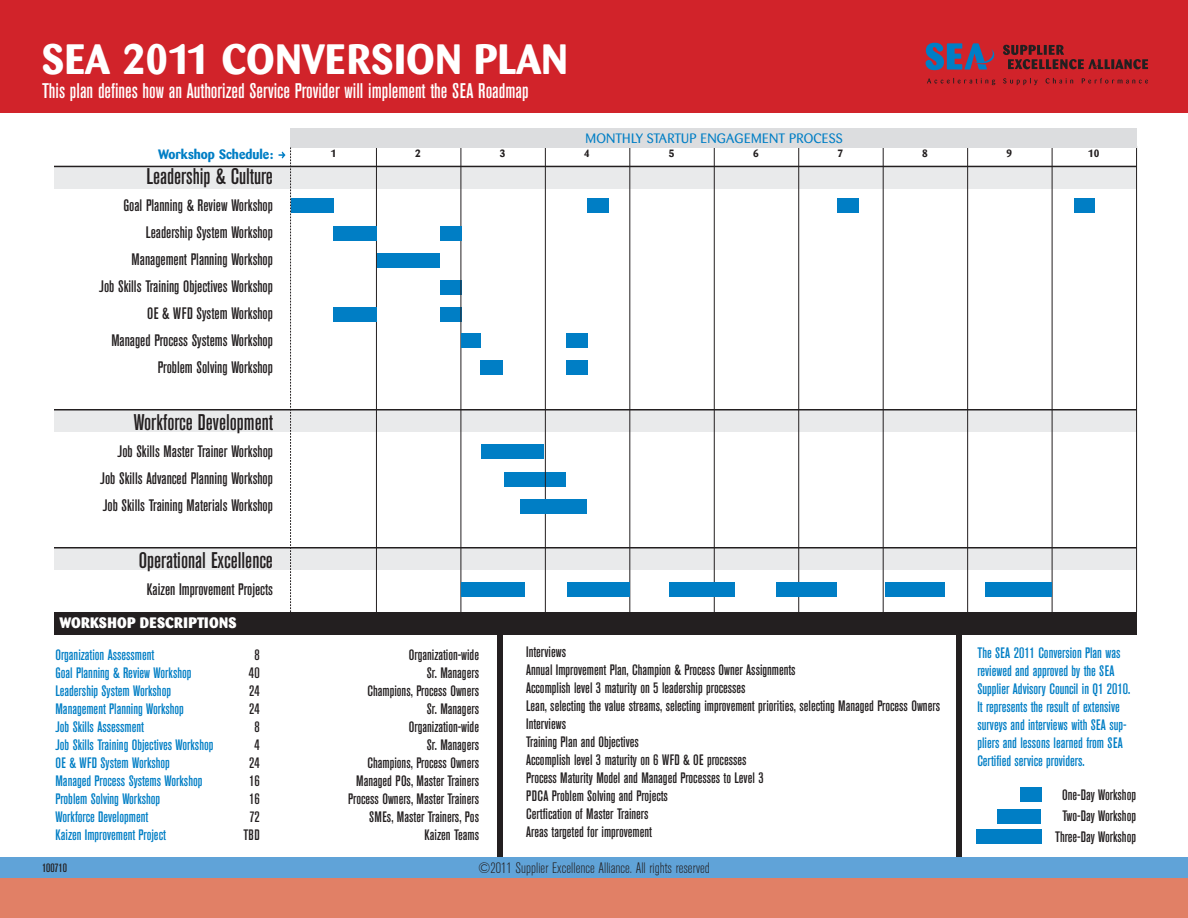
<style>
.page{position:relative;width:1188px;height:918px;background:#fff}
.page>*{position:absolute;margin:0;border:0;box-sizing:border-box;transform-origin:0 0}
.t1{font:700 42px "Barmeno";color:#fff}
.t2{font:500 condensed 22.5px "Akzidenz Grotesk BE";color:#231f20}
.t3{font:500 condensed 21px "Akzidenz Grotesk BE";color:#fff}
.t4{font:500 condensed 16.5px/27px "Akzidenz Grotesk BE";color:#231f20;text-align:right}
.t5{font:500 condensed 15px/18px "Akzidenz Grotesk BE";color:#231f20;text-align:right}
.t6{font:500 condensed 15px/18px "Akzidenz Grotesk BE";color:#007ec5}
.t7{font:300 condensed 15px "Akzidenz Grotesk BE";color:#231f20}
.t8{font:800 15px "Barmeno";letter-spacing:.02em;color:#fff}
.t9{font:13.5px "Barmeno";letter-spacing:.02em;color:#007ec5}
.t10{font:700 13.5px "Barmeno";color:#007ec5}
.t11{font:500 condensed 12px "Akzidenz Grotesk BE";color:#231f20}
.t12{font:700 10.5px "Barmeno";color:#231f20}
</style>
<div class="page">
<div style="left:956px;top:634px;width:5px;height:224px;background:#231f20"></div>
<div style="left:291px;top:198px;width:43px;height:15px;background:#007ec5"></div>
<div style="left:440px;top:280px;width:22px;height:15px;background:#007ec5"></div>
<div style="left:505px;top:472px;width:61px;height:15px;background:#007ec5"></div>
<div style="left:440px;top:307px;width:22px;height:14px;background:#007ec5"></div>
<div style="left:0;top:877px;width:1188px;height:41px;background:#e18066"></div>
<div style="left:0;top:857px;width:1188px;height:21px;background:#60a3d8"></div>
<div style="left:0;top:0;width:1188px;height:112px;background:#d1232a"></div>
<div style="left:54px;top:410px;width:1083px;height:22px;background:#e9eaeb"></div>
<hr style="left:54px;top:409px;width:1083px;height:2px;background:#231f20">
<div style="left:54px;top:548px;width:1083px;height:22px;background:#e9eaeb"></div>
<hr style="left:54px;top:547px;width:1083px;height:2px;background:#231f20">
<div style="left:54px;top:167px;width:1083px;height:22px;background:#e9eaeb"></div>
<hr style="left:376px;top:146px;width:1px;height:466px;background:#231f20">
<hr style="left:461px;top:146px;width:1px;height:466px;background:#231f20">
<hr style="left:545px;top:146px;width:1px;height:466px;background:#231f20">
<hr style="left:629px;top:146px;width:1px;height:466px;background:#231f20">
<hr style="left:714px;top:146px;width:1px;height:466px;background:#231f20">
<hr style="left:798px;top:146px;width:1px;height:466px;background:#231f20">
<hr style="left:883px;top:146px;width:1px;height:466px;background:#231f20">
<hr style="left:967px;top:146px;width:1px;height:466px;background:#231f20">
<hr style="left:1052px;top:146px;width:1px;height:466px;background:#231f20">
<hr style="left:1136px;top:146px;width:1px;height:466px;background:#231f20">
<div style="left:290px;top:128px;width:847px;height:20px;background:#dcdddf"></div>
<div style="left:54px;top:612px;width:1083px;height:23px;background:#231f20"></div>
<div style="left:497px;top:634px;width:6px;height:223px;background:#231f20"></div>
<div style="left:334px;top:226px;width:43px;height:15px;background:#007ec5"></div>
<div style="left:378px;top:253px;width:62px;height:15px;background:#007ec5"></div>
<div style="left:461px;top:333px;width:20px;height:15px;background:#007ec5"></div>
<div style="left:566px;top:333px;width:21px;height:15px;background:#007ec5"></div>
<div style="left:587px;top:198px;width:22px;height:15px;background:#007ec5"></div>
<div style="left:837px;top:198px;width:21px;height:15px;background:#007ec5"></div>
<div style="left:1074px;top:198px;width:21px;height:15px;background:#007ec5"></div>
<svg style="left:926px;top:43px;width:69px;height:27px"></svg>
<svg style="left:1003px;top:45px;width:145px;height:24px"></svg>
<svg style="left:927px;top:78px;width:68px;height:7px"></svg>
<svg style="left:1003px;top:78px;width:35px;height:7px"></svg>
<svg style="left:1046px;top:78px;width:27px;height:6px"></svg>
<svg style="left:1082px;top:78px;width:66px;height:6px"></svg>
<svg style="left:279px;top:147px;width:12px;height:465px"></svg>
<hr style="left:54px;top:166px;width:1083px;height:1px;background:#231f20">
<div style="left:481px;top:444px;width:63px;height:15px;background:#007ec5"></div>
<div style="left:462px;top:582px;width:63px;height:15px;background:#007ec5"></div>
<div style="left:567px;top:582px;width:63px;height:15px;background:#007ec5"></div>
<div style="left:440px;top:226px;width:22px;height:15px;background:#007ec5"></div>
<div style="left:334px;top:307px;width:43px;height:14px;background:#007ec5"></div>
<div style="left:481px;top:361px;width:22px;height:14px;background:#007ec5"></div>
<div style="left:566px;top:361px;width:21px;height:14px;background:#007ec5"></div>
<div style="left:521px;top:499px;width:66px;height:15px;background:#007ec5"></div>
<div style="left:669px;top:582px;width:66px;height:15px;background:#007ec5"></div>
<div style="left:776px;top:582px;width:61px;height:15px;background:#007ec5"></div>
<div style="left:885px;top:582px;width:60px;height:15px;background:#007ec5"></div>
<div style="left:986px;top:582px;width:66px;height:15px;background:#007ec5"></div>
<div style="left:1020px;top:788px;width:21px;height:14px;background:#007ec5"></div>
<div style="left:998px;top:809px;width:43px;height:15px;background:#007ec5"></div>
<div style="left:976px;top:830px;width:65px;height:14px;background:#007ec5"></div>
<h1 class="t1" style="left:42px;top:42px;width:527px">SEA 2011 CONVERSION PLAN</h1>
<h3 class="t3" style="left:42px;top:83px;width:488px">This plan defines how an Authorized Service Provider will implement the SEA Roadmap</h3>
<p class="t9" style="left:585px;top:133px;width:259px">MONTHLY STARTUP ENGAGEMENT PROCESS</p>
<p class="t10" style="left:158px;top:149px;width:117px">Workshop Schedule:</p>
<h2 class="t2" style="left:147px;top:168px;width:128px">Leadership &amp; Culture</h2>
<p class="t4" style="left:99px;top:193px;width:175px">Goal Planning &amp; Review Workshop<br>Leadership System Workshop<br>Management Planning Workshop<br>Job Skills Training Objectives Workshop<br>OE &amp; WFD System Workshop<br>Managed Process Systems Workshop<br>Problem Solving Workshop</p>
<h2 class="t2" style="left:134px;top:414px;width:141px">Workforce Development</h2>
<p class="t4" style="left:100px;top:439px;width:174px;text-align:justify;text-indent:17px">Job Skills Master Trainer Workshop Job Skills Advanced Planning Workshop Job Skills Training Materials Workshop</p>
<h2 class="t2" style="left:139px;top:552px;width:136px">Operational Excellence</h2>
<p class="t4" style="left:147px;top:577px;width:128px">Kaizen Improvement Projects</p>
<p class="t8" style="left:60px;top:617px;width:178px">WORKSHOP DESCRIPTIONS</p>
<p class="t6" style="left:56px;top:647px;width:100px">Organization Assessment</p>
<p class="t5" style="left:255px;top:647px;width:7px">8</p>
<p class="t6" style="left:56px;top:665px;width:137px">Goal Planning &amp; Review Workshop</p>
<p class="t5" style="left:249px;top:665px;width:12px">40</p>
<p class="t6" style="left:56px;top:683px;width:117px">Leadership System Workshop</p>
<p class="t5" style="left:249px;top:683px;width:12px">24</p>
<p class="t6" style="left:56px;top:701px;width:130px">Management Planning Workshop</p>
<p class="t5" style="left:249px;top:701px;width:12px">24</p>
<p class="t6" style="left:56px;top:719px;width:90px">Job Skills Assessment</p>
<p class="t5" style="left:255px;top:719px;width:7px">8</p>
<p class="t6" style="left:56px;top:737px;width:159px">Job Skills Training Objectives Workshop</p>
<p class="t5" style="left:255px;top:737px;width:7px">4</p>
<p class="t6" style="left:56px;top:755px;width:116px">OE &amp; WFD System Workshop</p>
<p class="t5" style="left:249px;top:755px;width:12px">24</p>
<p class="t6" style="left:56px;top:773px;width:148px">Managed Process Systems Workshop</p>
<p class="t5" style="left:249px;top:773px;width:12px">16</p>
<p class="t6" style="left:56px;top:791px;width:106px">Problem Solving Workshop</p>
<p class="t5" style="left:249px;top:791px;width:12px">16</p>
<p class="t6" style="left:56px;top:809px;width:94px">Workforce Development</p>
<p class="t5" style="left:249px;top:809px;width:12px">72</p>
<p class="t6" style="left:56px;top:827px;width:112px">Kaizen Improvement Project</p>
<p class="t5" style="left:244px;top:827px;width:18px">TBD</p>
<p class="t12" style="left:331px;top:149px;width:7px">1</p>
<p class="t12" style="left:415px;top:149px;width:7px">2</p>
<p class="t12" style="left:500px;top:149px;width:7px">3</p>
<p class="t12" style="left:584px;top:149px;width:7px">4</p>
<p class="t12" style="left:669px;top:149px;width:7px">5</p>
<p class="t12" style="left:753px;top:149px;width:7px">6</p>
<p class="t12" style="left:838px;top:149px;width:7px">7</p>
<p class="t12" style="left:922px;top:149px;width:7px">8</p>
<p class="t12" style="left:1006px;top:149px;width:7px">9</p>
<p class="t12" style="left:1088px;top:149px;width:13px">10</p>
<p class="t5" style="left:348px;top:647px;width:132px">Organization-wide<br>Sr. Managers<br>Champions, Process Owners<br>Sr. Managers<br>Organization-wide<br>Sr. Managers<br>Champions, Process Owners<br>Managed POs, Master Trainers<br>Process Owners, Master Trainers<br>SMEs, Master Trainers, Pos<br>Kaizen Teams</p>
<p class="t5" style="left:526px;top:644px;width:415px;text-align:left">Interviews<br>Annual Improvement Plan, Champion &amp; Process Owner Assignments<br>Accomplish level 3 maturity on 5 leadership processes<br>Lean, selecting the value streams, selecting improvement priorities, selecting Managed Process Owners Interviews<br>Training Plan and Objectives<br>Accomplish level 3 maturity on 6 WFD &amp; OE processes<br>Process Maturity Model and Managed Processes to Level 3<br>PDCA Problem Solving and Projects<br>Certfication of Master Trainers<br>Areas targeted for improvement</p>
<p class="t6" style="left:977px;top:644px;width:154px">The SEA 2011 Conversion Plan was reviewed and approved by the SEA Supplier Advisory Council in Q1 2010.<br>It represents the result of extensive surveys and interviews with SEA sup&shy;pliers and lessons learned from SEA Certified service providers.</p>
<p class="t5" style="left:1055px;top:786px;width:82px;line-height:21px;text-align:center">One-Day Workshop<br>Two-Day Workshop<br>Three-Day Workshop</p>
<p class="t11" style="left:42px;top:864px;width:26px">100710</p>
<p class="t7" style="left:478px;top:862px;width:233px">©2011 Supplier Excellence Alliance. All rights reserved</p>
</div>
